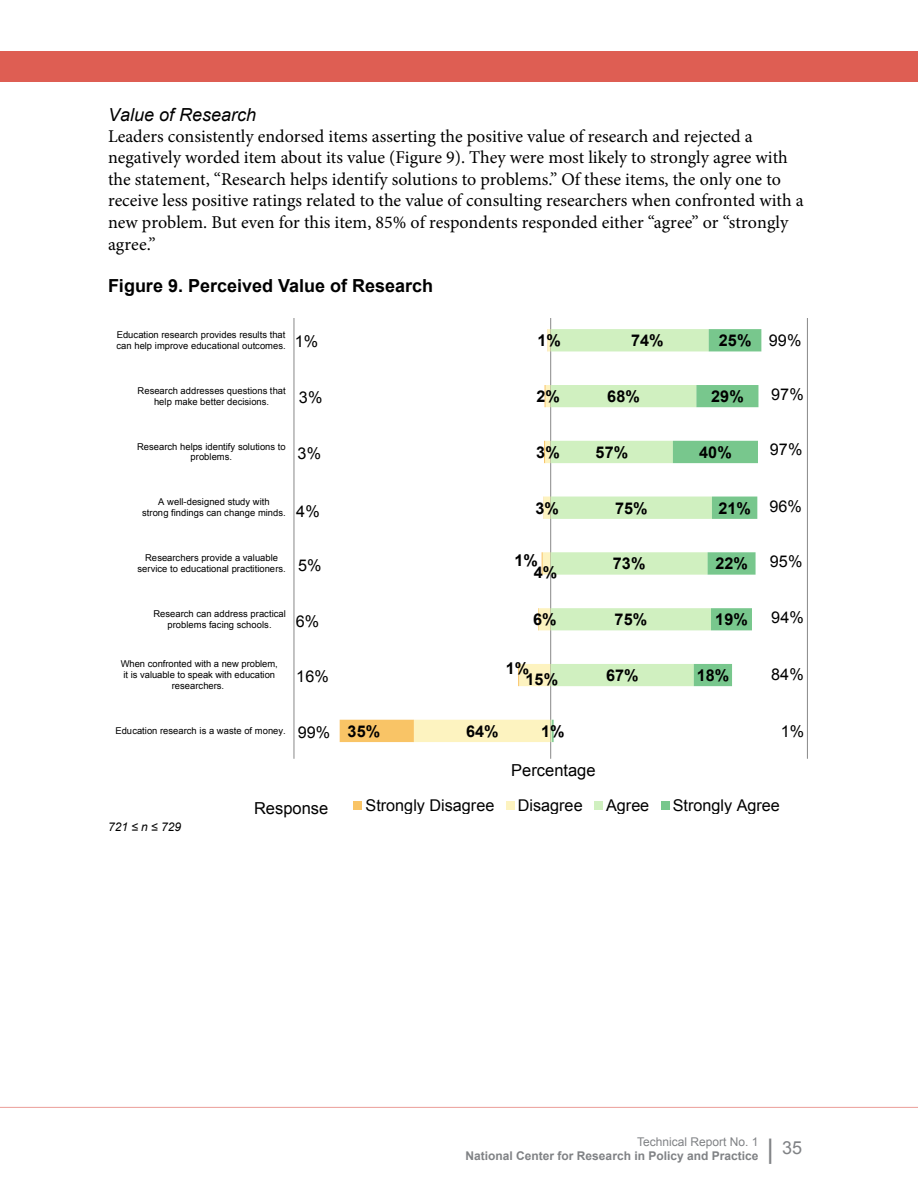
<style>
.page{position:relative;width:918px;height:1188px;background:#fff}
.page>*{position:absolute;margin:0;border:0;box-sizing:border-box;transform-origin:0 0}
.t1{font:18px/21.6px "Minion Pro";color:#000}
.t2{font:700 18px "Arial";color:#000}
.t3{font:italic 18px "Arial";color:#000}
.t4{font:18px "Arial";color:#808285}
.t5{font:16.5px "Arial";color:#000}
.t6{font:16.2px "Arial";letter-spacing:.005em;color:#000}
.t7{font:700 16.2px "Arial";letter-spacing:.005em;color:#000}
.t8{font:700 12px "Arial";color:#808285}
.t9{font:12px "Arial";color:#808285}
.t10{font:italic 12px "Arial";color:#000}
.t11{font:9.45px/10.9px "Arial";color:#000;text-align:center}
.s1{font-size:27px}
</style>
<div class="page">
<div style="left:0;top:51px;width:918px;height:30px;background:#de5e53"></div>
<hr style="left:0;top:1107px;width:918px;height:1px;background:#eb9e98">
<svg style="left:293px;top:319px;width:515px;height:491px"></svg>
<h1 class="t3" style="left:108px;top:103px;width:150px">Value of Research</h1>
<p class="t1" style="left:108px;top:125px;width:697px">Leaders consistently endorsed items asserting the positive value of research and rejected a negatively worded item about its value (Figure 9). They were most likely to strongly agree with the statement, “Research helps identify solutions to problems.” Of these items, the only one to receive less positive ratings related to the value of consulting researchers when confronted with a new problem. But even for this item, 85% of respondents responded either “agree” or “strongly agree.”</p>
<h1 class="t2" style="left:108px;top:273px;width:327px">Figure 9. Perceived Value of Research</h1>
<p class="t11" style="left:117px;top:329px;width:171px;text-align:left">Education research provides results that can help improve educational outcomes.</p>
<h3 class="t6" style="left:295px;top:331px;width:25px">1%</h3>
<h3 class="t7" style="left:538px;top:330px;width:25px">1%</h3>
<h3 class="t7" style="left:631px;top:330px;width:34px">74%</h3>
<h3 class="t7" style="left:719px;top:330px;width:34px">25%</h3>
<h3 class="t6" style="left:769px;top:330px;width:34px">99%</h3>
<p class="t11" style="left:138px;top:385px;width:150px">Research addresses questions that help make better decisions.</p>
<h3 class="t6" style="left:299px;top:387px;width:25px">3%</h3>
<h3 class="t7" style="left:537px;top:386px;width:25px">2%</h3>
<h3 class="t7" style="left:607px;top:386px;width:34px">68%</h3>
<h3 class="t7" style="left:711px;top:386px;width:34px">29%</h3>
<h3 class="t6" style="left:771px;top:384px;width:34px">97%</h3>
<p class="t11" style="left:137px;top:441px;width:150px">Research helps identify solutions to problems.</p>
<h3 class="t6" style="left:298px;top:443px;width:25px">3%</h3>
<h3 class="t7" style="left:536px;top:441px;width:25px">3%</h3>
<h3 class="t7" style="left:596px;top:441px;width:34px">57%</h3>
<h3 class="t7" style="left:699px;top:441px;width:34px">40%</h3>
<h3 class="t6" style="left:770px;top:439px;width:34px">97%</h3>
<p class="t11" style="left:142px;top:497px;width:145px">A well-designed study with<br>strong findings can change minds.</p>
<h3 class="t6" style="left:296px;top:500px;width:25px">4%</h3>
<h3 class="t7" style="left:536px;top:497px;width:25px">3%</h3>
<h3 class="t7" style="left:615px;top:497px;width:34px">75%</h3>
<h3 class="t7" style="left:718px;top:497px;width:34px">21%</h3>
<h3 class="t6" style="left:769px;top:495px;width:34px">96%</h3>
<p class="t11" style="left:138px;top:552px;width:150px">Researchers provide a valuable service to educational practitioners.</p>
<h3 class="t6" style="left:298px;top:555px;width:25px">5%</h3>
<h3 class="t7" style="left:515px;top:550px;width:25px">1%</h3>
<h3 class="t7" style="left:534px;top:561px;width:25px">4%</h3>
<h3 class="t7" style="left:613px;top:553px;width:34px">73%</h3>
<h3 class="t7" style="left:715px;top:553px;width:34px">22%</h3>
<h3 class="t6" style="left:770px;top:551px;width:34px">95%</h3>
<p class="t11" style="left:153px;top:608px;width:134px">Research can address practical problems facing schools.</p>
<h3 class="t6" style="left:296px;top:611px;width:25px">6%</h3>
<h3 class="t7" style="left:533px;top:609px;width:25px">6%</h3>
<h3 class="t7" style="left:615px;top:609px;width:34px">75%</h3>
<h3 class="t7" style="left:715px;top:609px;width:34px">19%</h3>
<h3 class="t6" style="left:771px;top:607px;width:34px">94%</h3>
<p class="t11" style="left:121px;top:659px;width:159px">When confronted with a new problem, it is valuable to speak with education researchers.</p>
<p class="t11" style="left:115px;top:725px;width:172px">Education research is a waste of money.</p>
<h3 class="t6" style="left:296px;top:666px;width:34px">16%</h3>
<h3 class="t6" style="left:298px;top:721px;width:34px">99%</h3>
<h3 class="t7" style="left:348px;top:720px;width:34px">35%</h3>
<h3 class="t7" style="left:506px;top:658px;width:25px">1%</h3>
<h3 class="t7" style="left:526px;top:669px;width:34px">15%</h3>
<h3 class="t7" style="left:466px;top:720px;width:34px">64%</h3>
<h3 class="t7" style="left:541px;top:720px;width:25px">1%</h3>
<h3 class="t7" style="left:606px;top:665px;width:34px">67%</h3>
<h3 class="t7" style="left:697px;top:665px;width:34px">18%</h3>
<h3 class="t6" style="left:771px;top:664px;width:34px">84%</h3>
<h3 class="t6" style="left:781px;top:721px;width:25px">1%</h3>
<h2 class="t5" style="left:511px;top:759px;width:86px">Percentage</h2>
<h2 class="t5" style="left:254px;top:797px;width:76px">Response</h2>
<h3 class="t6" style="left:366px;top:794px;width:130px">Strongly Disagree</h3>
<h3 class="t6" style="left:518px;top:794px;width:66px">Disagree</h3>
<h3 class="t6" style="left:606px;top:794px;width:45px">Agree</h3>
<h3 class="t6" style="left:673px;top:794px;width:109px">Strongly Agree</h3>
<p class="t10" style="left:108px;top:819px;width:75px">721 ≤ n ≤ 729</p>
<p class="t9" style="left:637px;top:1134px;width:123px">Technical Report No. 1</p>
<p class="t8" style="left:466px;top:1148px;width:294px">National Center for Research in Policy and Practice</p>
<h1 class="t4" style="left:767px;top:1136px;width:37px"><span class="s1">|</span> 35</h1>
</div>
